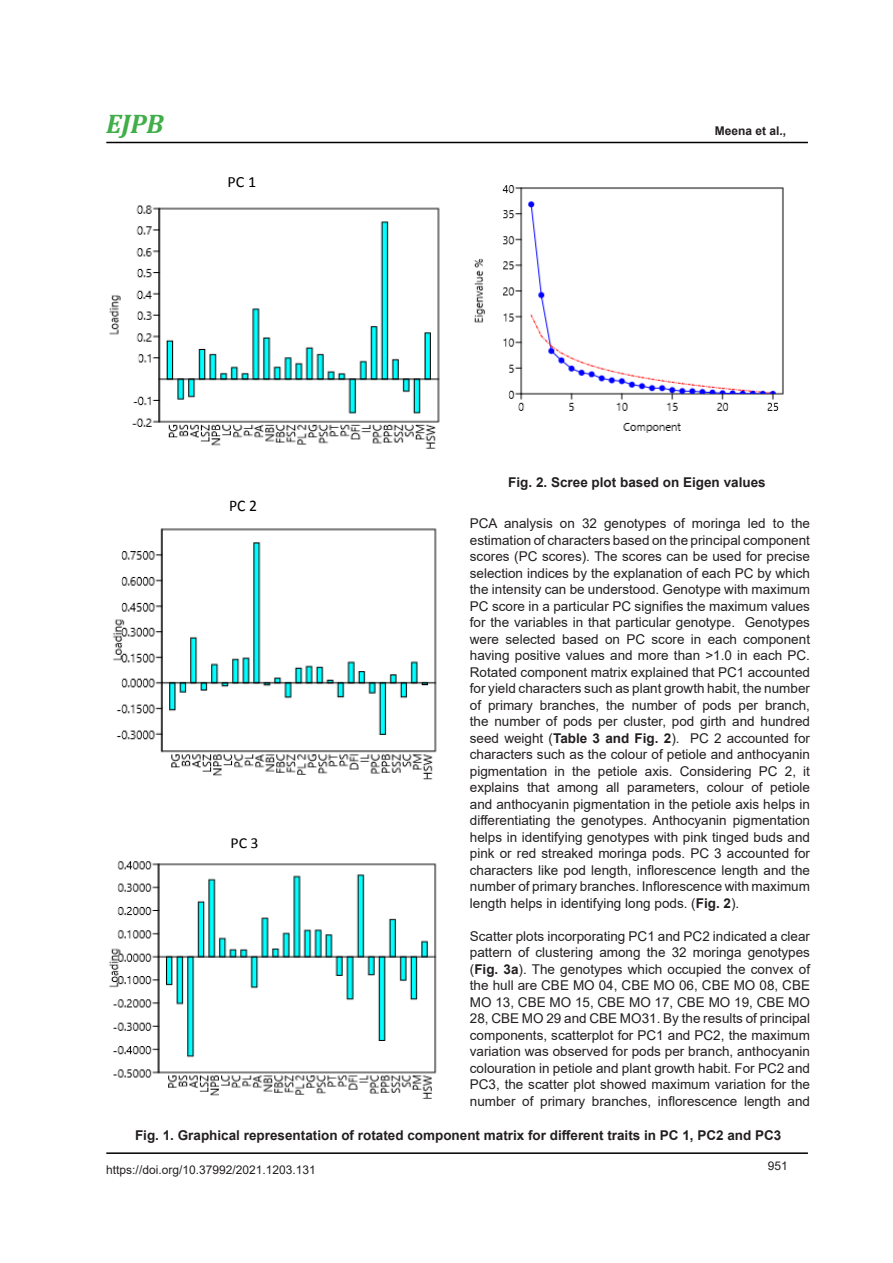
<style>
.page{position:relative;width:893px;height:1263px;background:#fff}
.page>*{position:absolute;margin:0;border:0;box-sizing:border-box;transform-origin:0 0}
.t1{font:italic 700 27px "Cambria";color:#40ae49}
.t2{font:700 18.15px "Times New Roman";color:#000}
.t3{font:700 16.95px "Times New Roman";color:#000}
.t4{font:700 16.35px "Times New Roman";color:#000}
.t5{font:16.2px "Calibri";color:#000}
.t6{font:15.6px "Calibri";color:#000}
.t7{font:15.3px "Calibri";color:#000;scale:1.04 1}
.body_text{font:13.5px/16.5px "Arial";color:#231f20;text-align:justify}
.body_text-2{font:700 13.5px "Arial";color:#231f20}
.t8{font:12px "Arial";color:#231f20}
.t9{font:700 12px "Arial";color:#231f20}
.s1{font-weight:700}
</style>
<div class="page">
<hr style="left:106px;top:1152px;width:702px;height:2px;background:#000">
<hr style="left:106px;top:142px;width:702px;height:1px;background:#000">
<img style="left:109px;top:205px;width:331px;height:244px">
<img style="left:474px;top:185px;width:310px;height:248px">
<img style="left:112px;top:528px;width:325px;height:252px">
<img style="left:109px;top:861px;width:328px;height:238px">
<h1 class="t1" style="left:106px;top:105px;width:59px">EJPB</h1>
<p class="t6" style="left:228px;top:172px;width:30px">PC 1</p>
<p class="t5" style="left:229px;top:495px;width:29px">PC 2</p>
<p class="t7" style="left:230px;top:833px;width:29px">PC 3</p>
<p class="t9" style="left:715px;top:123px;width:73px">Meena et al.,</p>
<p class="t2" style="left:481px;top:466px;width:302px">Fig. 2. Scree plot based on Eigen values</p>
<p class="body_text-2" style="left:508px;top:473px;width:259px">Fig. 2. Scree plot based on Eigen values</p>
<p class="body_text" style="left:470px;top:515px;width:342px">PCA analysis on 32 genotypes of moringa led to the estimation of characters based on the principal component scores (PC scores). The scores can be used for precise selection indices by the explanation of each PC by which the intensity can be understood. Genotype with maximum PC score in a particular PC signifies the maximum values for the variables in that particular genotype. Genotypes were selected based on PC score in each component having positive values and more than &gt;1.0 in each PC.<br>Rotated component matrix explained that PC1 accounted for yield characters such as plant growth habit, the number of primary branches, the number of pods per branch, the number of pods per cluster, pod girth and hundred seed weight (<span class="s1">Table 3 and Fig. 2</span>). PC 2 accounted for characters such as the colour of petiole and anthocyanin pigmentation in the petiole axis. Considering PC 2, it explains that among all parameters, colour of petiole and anthocyanin pigmentation in the petiole axis helps in differentiating the genotypes. Anthocyanin pigmentation helps in identifying genotypes with pink tinged buds and pink or red streaked moringa pods. PC 3 accounted for characters like pod length, inflorescence length and the number of primary branches. Inflorescence with maximum length helps in identifying long pods. (<span class="s1">Fig. 2</span>).</p>
<p class="body_text" style="left:470px;top:928px;width:342px">Scatter plots incorporating PC1 and PC2 indicated a clear pattern of clustering among the 32 moringa genotypes (<span class="s1">Fig. 3a</span>). The genotypes which occupied the convex of the hull are CBE MO 04, CBE MO 06, CBE MO 08, CBE MO 13, CBE MO 15, CBE MO 17, CBE MO 19, CBE MO 28, CBE MO 29 and CBE MO31. By the results of principal components, scatterplot for PC1 and PC2, the maximum variation was observed for pods per branch, anthocyanin colouration in petiole and plant growth habit. For PC2 and PC3, the scatter plot showed maximum variation for the number of primary branches, inflorescence length and</p>
<p class="t4" style="left:505px;top:781px;width:282px">Fig. 2. Scree plot based on Eigen values</p>
<p class="body_text-2" style="left:135px;top:1125px;width:648px">Fig. 1. Graphical representation of rotated component matrix for different traits in PC 1, PC2 and PC3</p>
<p class="t3" style="left:153px;top:1129px;width:276px">Fig. 2. Scree plot based on Eigen values</p>
<p class="t8" style="left:106px;top:1161px;width:211px">https://doi.org/10.37992/2021.1203.131</p>
<p class="t8" style="left:768px;top:1157px;width:22px">951</p>
</div>
